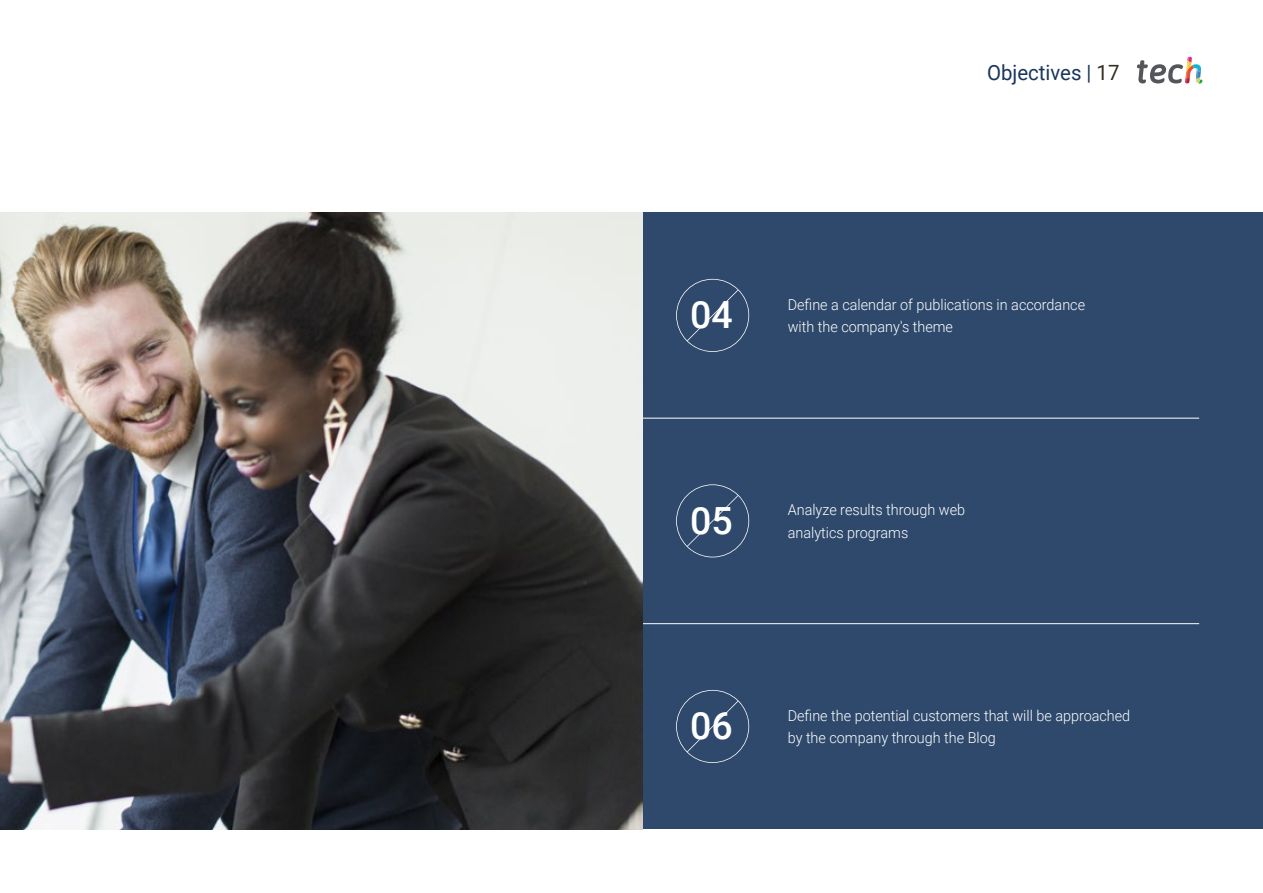
<style>
.page{position:relative;width:1263px;height:893px;background:#fff}
.page>*{position:absolute;margin:0;border:0;box-sizing:border-box;transform-origin:0 0}
.t1{font:500 37.5px "Roboto";color:#fff}
.t2{font:21px "Roboto";color:#1a355c}
.t3{font:300 15px/22.5px "Roboto";color:#fff;scale:.96 1}
.s1{color:#312e20}
</style>
<div class="page">
<svg style="left:1137px;top:57px;width:65px;height:27px"></svg>
<div style="left:642px;top:213px;width:621px;height:616px;background:#2e496b"></div>
<svg style="left:676px;top:279px;width:73px;height:73px"></svg>
<hr style="left:0;top:418px;width:1199px;height:1px;background:#fff">
<hr style="left:0;top:623px;width:1199px;height:1px;background:#fff">
<svg style="left:676px;top:484px;width:73px;height:73px"></svg>
<svg style="left:676px;top:690px;width:73px;height:73px"></svg>
<img style="left:0;top:213px;width:642px;height:616px">
<h2 class="t2" style="left:987px;top:57px;width:134px">Objectives | <span class="s1">17</span></h2>
<h1 class="t1" style="left:690px;top:288px;width:44px">04</h1>
<p class="t3" style="left:788px;top:293px;width:311px">Define a calendar of publications in accordance with the company's theme</p>
<h1 class="t1" style="left:690px;top:494px;width:44px">05</h1>
<p class="t3" style="left:788px;top:498px;width:186px">Analyze results through web analytics programs</p>
<h1 class="t1" style="left:690px;top:699px;width:44px">06</h1>
<p class="t3" style="left:788px;top:704px;width:358px">Define the potential customers that will be approached by the company through the Blog</p>
</div>
